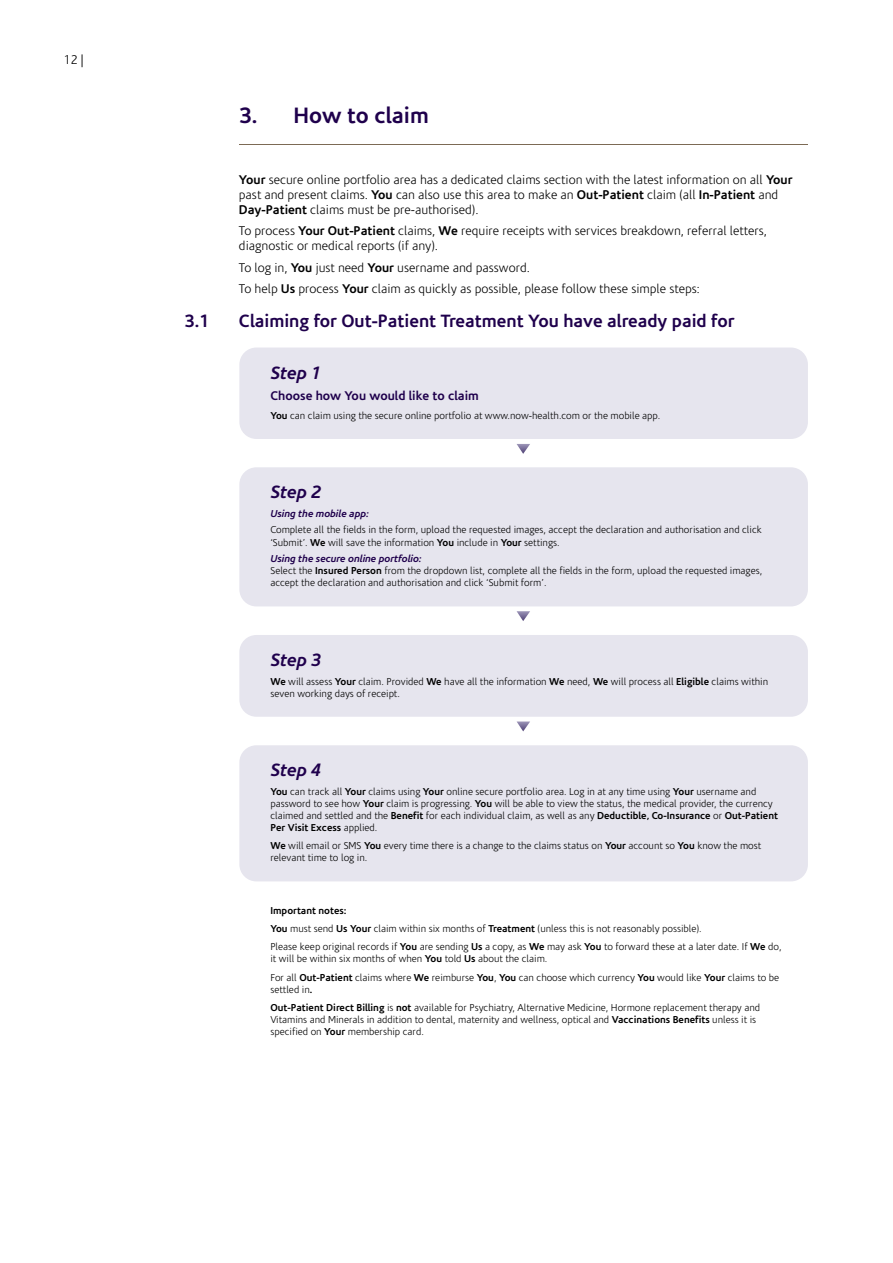
<style>
.page{position:relative;width:893px;height:1263px;background:#fff}
.page>*{position:absolute;margin:0;border:0;box-sizing:border-box;transform-origin:0 0}
.t1{font:700 22.5px "Corisande";color:#1f004c}
.t2{font:700 18px "Corisande";color:#1f004c}
.t3{font:italic 700 18px "Corisande";color:#1f004c}
.t4{font:300 12.75px/15px "Corisande";color:#000}
.t5{font:700 12.75px "Corisande";color:#1f004c}
.t6{font:300 10.2px/12px "Corisande";color:#000}
.t7{font:italic 700 10.2px "Corisande";color:#1f004c}
.s1{font-weight:700}
.s2{font-weight:700;font-style:italic;color:#1f004c}
</style>
<div class="page">
<hr style="left:239px;top:144px;width:569px;height:1px;background:#7c6a55">
<div style="left:239px;top:347px;width:569px;height:92px;background:#e6e5ee;border-radius:17px"></div>
<div style="left:239px;top:635px;width:569px;height:82px;background:#e6e5ee;border-radius:17px"></div>
<div style="left:239px;top:745px;width:569px;height:136px;background:#e6e5ee;border-radius:17px"></div>
<div style="left:239px;top:467px;width:569px;height:139px;background:#e6e5ee;border-radius:17px"></div>
<svg style="left:517px;top:444px;width:13px;height:10px"></svg>
<svg style="left:517px;top:611px;width:13px;height:10px"></svg>
<svg style="left:517px;top:721px;width:13px;height:10px"></svg>
<p class="t4" style="left:64px;top:52px;width:21px">12 |</p>
<h1 class="t1" style="left:239px;top:102px;width:191px">3. How to claim</h1>
<p class="t4" style="left:239px;top:172px;width:555px"><span class="s1">Your</span> secure online portfolio area has a dedicated claims section with the latest information on all <span class="s1">Your </span>past and present claims. <span class="s1">You</span> can also use this area to make an <span class="s1">Out-Patient</span> claim (all <span class="s1">In-Patient</span> and<br><span class="s1">Day-Patient</span> claims must be pre-authorised).</p>
<p class="t4" style="left:239px;top:224px;width:530px">To process <span class="s1">Your Out-Patient</span> claims, <span class="s1">We</span> require receipts with services breakdown, referral letters, diagnostic or medical reports (if any).</p>
<p class="t4" style="left:239px;top:257px;width:462px;line-height:21.5px">To log in, <span class="s1">You</span> just need <span class="s1">Your</span> username and password.<br>To help <span class="s1">Us</span> process <span class="s1">Your</span> claim as quickly as possible, please follow these simple steps:</p>
<h2 class="t2" style="left:185px;top:311px;width:26px">3.1</h2>
<h2 class="t2" style="left:239px;top:311px;width:497px">Claiming for Out-Patient Treatment You have already paid for</h2>
<h2 class="t3" style="left:270px;top:362px;width:52px">Step 1</h2>
<p class="t5" style="left:270px;top:389px;width:210px">Choose how You would like to claim</p>
<p class="t6" style="left:270px;top:410px;width:391px"><span class="s1">You</span> can claim using the secure online portfolio at www.now-health.com or the mobile app.</p>
<h2 class="t3" style="left:270px;top:482px;width:52px">Step 2</h2>
<p class="t7" style="left:270px;top:508px;width:100px">Using the mobile app:</p>
<p class="t6" style="left:270px;top:524px;width:493px">Complete all the fields in the form, upload the requested images, accept the declaration and authorisation and click ‘Submit’. <span class="s1">We</span> will save the information <span class="s1">You</span> include in <span class="s1">Your</span> settings.</p>
<p class="t6" style="left:270px;top:553px;width:493px"><span class="s2">Using the secure online portfolio:<br></span>Select the <span class="s1">Insured Person</span> from the dropdown list, complete all the fields in the form, upload the requested images, accept the declaration and authorisation and click ‘Submit form’.</p>
<h2 class="t3" style="left:270px;top:650px;width:52px">Step 3</h2>
<p class="t6" style="left:270px;top:675px;width:499px"><span class="s1">We</span> will assess <span class="s1">Your</span> claim. Provided <span class="s1">We</span> have all the information <span class="s1">We</span> need, <span class="s1">We</span> will process all <span class="s1">Eligible</span> claims within seven working days of receipt.</p>
<h2 class="t3" style="left:270px;top:760px;width:52px">Step 4</h2>
<p class="t6" style="left:270px;top:786px;width:509px"><span class="s1">You</span> can track all <span class="s1">Your</span> claims using <span class="s1">Your</span> online secure portfolio area. Log in at any time using <span class="s1">Your</span> username and password to see how <span class="s1">Your</span> claim is progressing. <span class="s1">You</span> will be able to view the status, the medical provider, the currency claimed and settled and the <span class="s1">Benefit</span> for each individual claim, as well as any <span class="s1">Deductible, Co-Insurance</span> or <span class="s1">Out-Patient Per Visit Excess</span> applied.</p>
<p class="t6" style="left:270px;top:840px;width:492px"><span class="s1">We</span> will email or SMS <span class="s1">You</span> every time there is a change to the claims status on <span class="s1">Your</span> account so <span class="s1">You</span> know the most relevant time to log in.</p>
<p class="t6" style="left:270px;top:901px;width:513px;line-height:18.5px"><span class="s1">Important notes:<br>You</span> must send <span class="s1">Us Your</span> claim within six months of <span class="s1">Treatment</span> (unless this is not reasonably possible).<br>Please keep original records if <span class="s1">You</span> are sending <span class="s1">Us</span> a copy, as <span class="s1">We</span> may ask <span class="s1">You</span> to forward these at a later date. If <span class="s1">We</span> do,</p>
<p class="t6" style="left:270px;top:950px;width:510px;line-height:18.5px">it will be within six months of when <span class="s1">You</span> told <span class="s1">Us</span> about the claim.<br>For all <span class="s1">Out-Patient</span> claims where <span class="s1">We</span> reimburse <span class="s1">You</span>, <span class="s1">You</span> can choose which currency <span class="s1">You</span> would like <span class="s1">Your</span> claims to be</p>
<p class="t6" style="left:270px;top:980px;width:491px;line-height:18.5px">settled in<span class="s1">.<br>Out-Patient Direct Billing</span> is <span class="s1">not</span> available for Psychiatry, Alternative Medicine, Hormone replacement therapy and</p>
<p class="t6" style="left:270px;top:1014px;width:487px">Vitamins and Minerals in addition to dental, maternity and wellness, optical and <span class="s1">Vaccinations Benefits</span> unless it is specified on <span class="s1">Your</span> membership card.</p>
</div>
